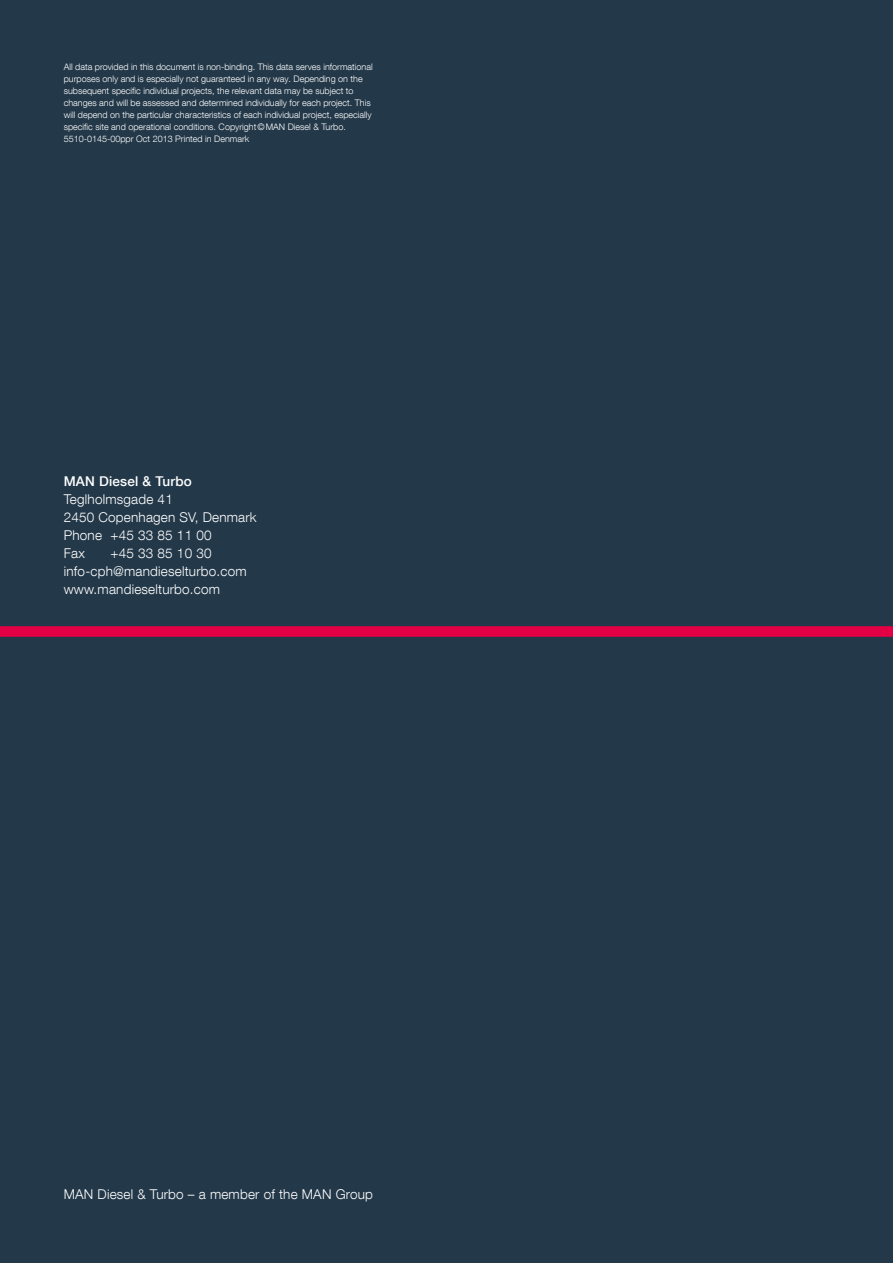
<style>
.page{position:relative;width:893px;height:1263px;background:#233849}
.page>*{position:absolute;margin:0;border:0;box-sizing:border-box;transform-origin:0 0}
.t1{font:300 13.5px/18px "MAN Helvetica Neue 45";letter-spacing:.015em;color:#fff}
.t2{font:500 13.5px "MAN Helvetica Neue 65";letter-spacing:.015em;color:#fff}
.t3{font:300 9px/12px "MAN Helvetica Neue 45";color:#fff}
</style>
<div class="page">
<div style="left:0;top:626px;width:893px;height:11px;background:#e30045"></div>
<p class="t3" style="left:64px;top:61px;width:310px">All data provided in this document is non-binding. This data serves informational purposes only and is especially not guaranteed in any way. Depending on the subsequent specific individual projects, the relevant data may be subject to changes and will be assessed and determined individually for each project. This will depend on the particular characteristics of each individual project, especially specific site and operational conditions. Copyright©MAN Diesel &amp; Turbo.<br>5510-0145-00ppr Oct 2013 Printed in Denmark</p>
<h1 class="t2" style="left:64px;top:473px;width:129px">MAN Diesel &amp; Turbo</h1>
<h1 class="t1" style="left:64px;top:490px;width:194px">Teglholmsgade 41<br>2450 Copenhagen SV, Denmark<br>Phone +45 33 85 11 00<br>Fax</h1>
<h1 class="t1" style="left:64px;top:544px;width:184px;text-indent:47px">+45 33 85 10 30 info-cph@mandieselturbo.com www.mandieselturbo.com</h1>
<h1 class="t1" style="left:64px;top:1185px;width:311px">MAN Diesel &amp; Turbo – a member of the MAN Group</h1>
</div>
